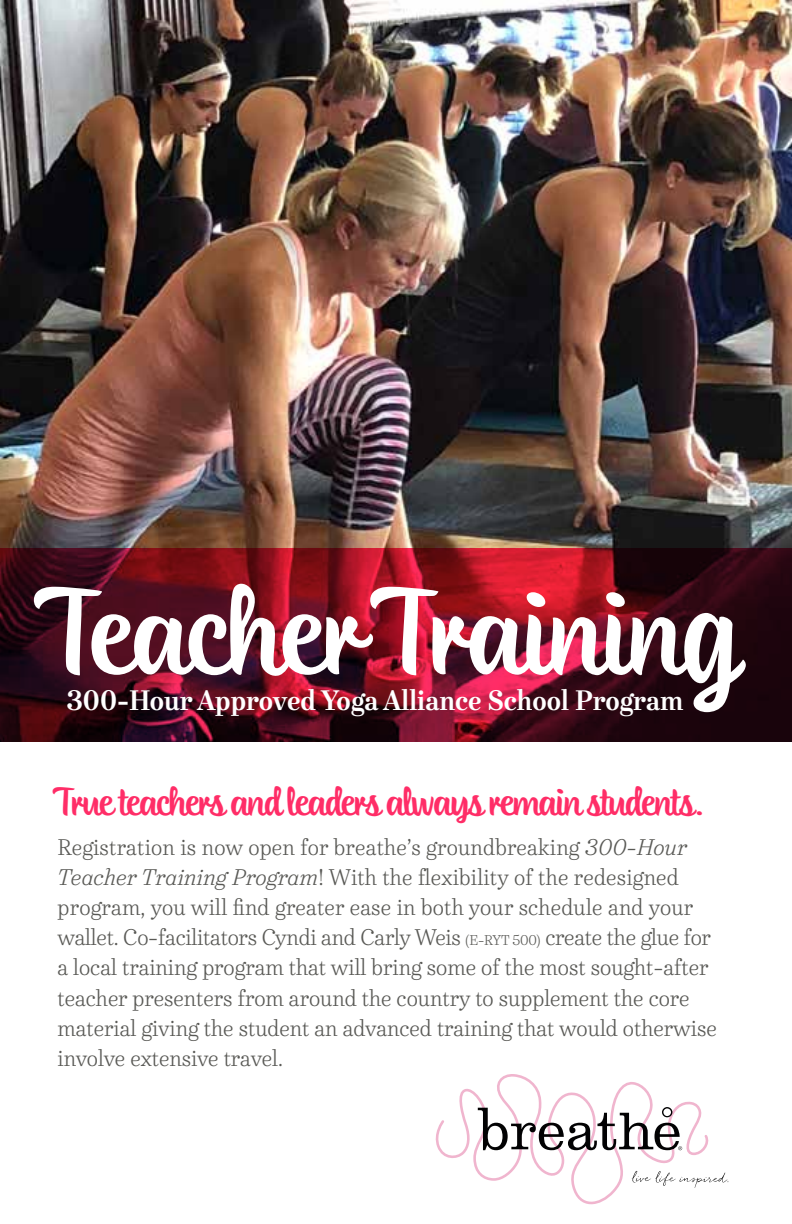
<style>
.page{position:relative;width:792px;height:1224px;background:#fff}
.page>*{position:absolute;margin:0;border:0;box-sizing:border-box;transform-origin:0 0}
.t1{font:115.2px "Blue Vinyl";color:#fff}
.t2{font:37.2px "Blue Vinyl";letter-spacing:-.02em;color:#ff2d67}
.t3{font:700 28.2px "Urge Text";color:#fff}
.t4{font:300 22.8px/30.2px "Urge Text";color:#595955}
.s1{font-size:138.2px}
.s2{font-style:italic}
.s3{font-size:14.2px}
</style>
<div class="page">
<img style="left:0;top:0;width:792px;height:548px">
<svg style="left:0;top:548px;width:792px;height:194px;background:#5b0d1d"></svg>
<svg style="left:436px;top:1074px;width:292px;height:130px"></svg>
<h1 class="t1" style="left:48px;top:555px;width:691px">Teacher Trainin<span class="s1">g</span></h1>
<p class="t3" style="left:66px;top:683px;width:618px">300-Hour Approved Yoga Alliance School Program</p>
<h2 class="t2" style="left:58px;top:777px;width:648px">True teachers and leaders always remain students.</h2>
<p class="t4" style="left:58px;top:832px;width:661px">Registration is now open for breathe’s groundbreaking <span class="s2">300-Hour Teacher Training Program</span>! With the flexibility of the redesigned program, you will find greater ease in both your schedule and your wallet. Co-facilitators Cyndi and Carly Weis <span class="s3">(E-RYT 500)</span> create the glue for a local training program that will bring some of the most sought-after teacher presenters from around the country to supplement the core material giving the student an advanced training that would otherwise involve extensive travel.</p>
</div>
